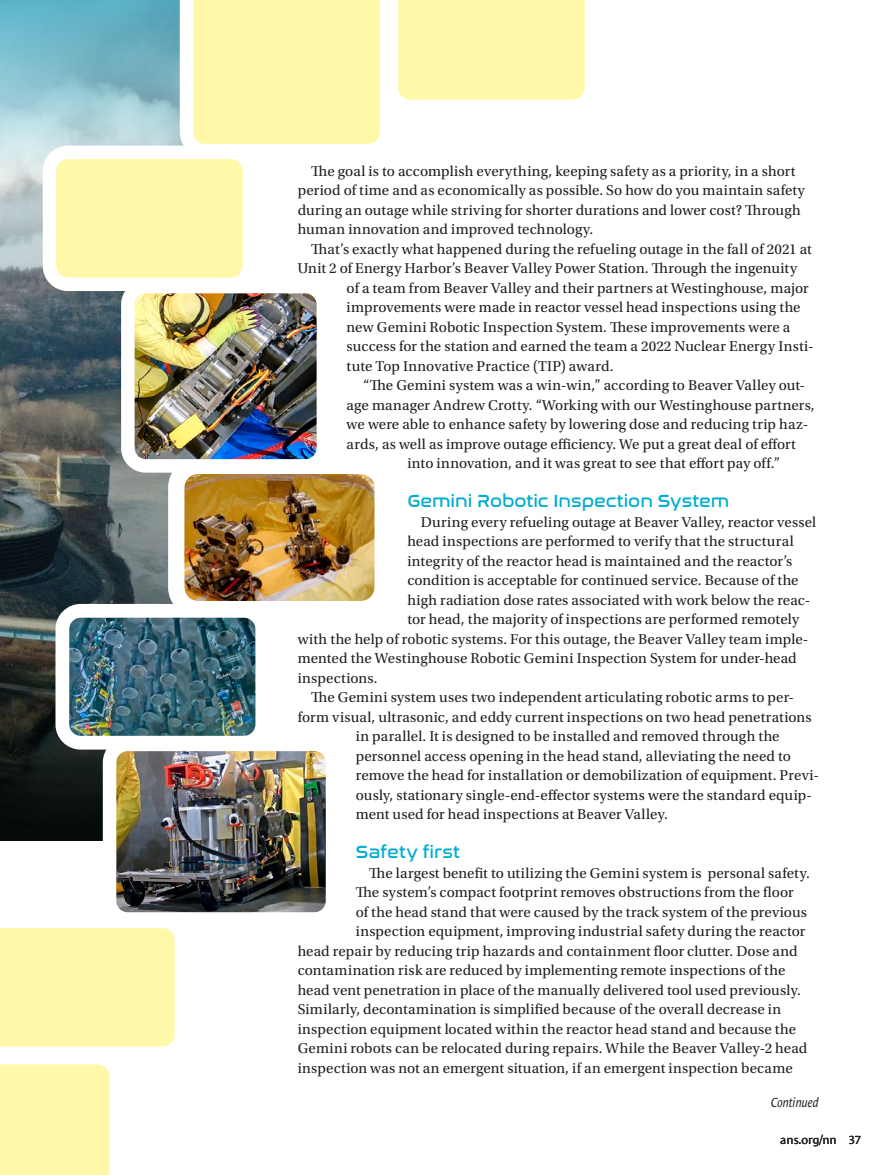
<style>
.page{position:relative;width:891px;height:1175px;background:#fff}
.page>*{position:absolute;margin:0;border:0;box-sizing:border-box;transform-origin:0 0}
.t1{font:18px "Nasalization Rg";color:#00add1}
.t2{font:15px/19.5px "Utopia Std";letter-spacing:.01em;color:#231f20}
.t3{font:italic 13.5px "Le Monde Sans Std";letter-spacing:-.005em;color:#231f20;scale:.8 1}
.t4{font:12px "Le Monde Sans Std";color:#231f20}
</style>
<div class="page">
<img style="left:0;top:0;width:180px;height:840px">
<img style="left:185px;top:475px;width:189px;height:125px">
<div style="left:168px;top:458px;width:223px;height:159px;border:16px solid #fff;border-radius:22px"></div>
<img style="left:136px;top:295px;width:179px;height:162px">
<div style="left:121px;top:280px;width:209px;height:192px;border:14px solid #fff;border-radius:18px"></div>
<img style="left:70px;top:619px;width:184px;height:115px">
<div style="left:55px;top:604px;width:214px;height:145px;border:14px solid #fff;border-radius:18px"></div>
<img style="left:118px;top:752px;width:206px;height:158px">
<div style="left:103px;top:737px;width:236px;height:188px;border:14px solid #fff;border-radius:18px"></div>
<svg style="left:0;top:914px;width:188px;height:260px"></svg>
<div style="left:50px;top:152px;width:199px;height:132px;background:#fff8a8;border-radius:18px"></div>
<div style="left:43px;top:146px;width:213px;height:145px;border:14px solid #fff;border-radius:18px"></div>
<svg style="left:180px;top:0;width:405px;height:157px"></svg>
<p class="t2" style="left:298px;top:161px;width:509px;text-indent:14px">The goal is to accomplish everything, keeping safety as a priority, in a short period of time and as economically as possible. So how do you maintain safety during an outage while striving for shorter durations and lower cost? Through human innovation and improved technology.</p>
<p class="t2" style="left:311px;top:239px;width:502px">That’s exactly what happened during the refueling outage in the fall of 2021 at</p>
<p class="t2" style="left:298px;top:259px;width:501px">Unit 2 of Energy Harbor’s Beaver Valley Power Station. Through the ingenuity</p>
<p class="t2" style="left:347px;top:278px;width:464px">of a team from Beaver Valley and their partners at Westinghouse, major</p>
<p class="t2" style="left:347px;top:298px;width:456px">improvements were made in reactor vessel head inspections using the</p>
<p class="t2" style="left:347px;top:317px;width:445px">new Gemini Robotic Inspection System. These improvements were a</p>
<p class="t2" style="left:347px;top:337px;width:469px">success for the station and earned the team a 2022 Nuclear Energy Insti-</p>
<p class="t2" style="left:347px;top:356px;width:268px">tute Top Innovative Practice (TIP) award.</p>
<p class="t2" style="left:363px;top:376px;width:443px">“The Gemini system was a win-win,” according to Beaver Valley out-</p>
<p class="t2" style="left:347px;top:395px;width:470px">age manager Andrew Crotty. “Working with our Westinghouse partners,</p>
<p class="t2" style="left:347px;top:415px;width:463px">we were able to enhance safety by lowering dose and reducing trip haz-</p>
<p class="t2" style="left:347px;top:434px;width:451px">ards, as well as improve outage efficiency. We put a great deal of effort</p>
<p class="t2" style="left:407px;top:454px;width:374px">into innovation, and it was great to see that effort pay off.”</p>
<p class="t1" style="left:407px;top:485px;width:324px">Gemini Robotic Inspection System</p>
<p class="t2" style="left:421px;top:512px;width:397px">During every refueling outage at Beaver Valley, reactor vessel</p>
<p class="t2" style="left:407px;top:532px;width:388px">head inspections are performed to verify that the structural</p>
<p class="t2" style="left:407px;top:551px;width:387px">integrity of the reactor head is maintained and the reactor’s</p>
<p class="t2" style="left:407px;top:571px;width:393px">condition is acceptable for continued service. Because of the</p>
<p class="t2" style="left:407px;top:590px;width:405px">high radiation dose rates associated with work below the reac-</p>
<p class="t2" style="left:407px;top:610px;width:393px">tor head, the majority of inspections are performed remotely</p>
<p class="t2" style="left:298px;top:629px;width:512px">with the help of robotic systems. For this outage, the Beaver Valley team imple-</p>
<p class="t2" style="left:298px;top:649px;width:501px">mented the Westinghouse Robotic Gemini Inspection System for under-head</p>
<p class="t2" style="left:298px;top:668px;width:81px">inspections.</p>
<p class="t2" style="left:311px;top:688px;width:484px">The Gemini system uses two independent articulating robotic arms to per-</p>
<p class="t2" style="left:298px;top:707px;width:515px">form visual, ultrasonic, and eddy current inspections on two head penetrations</p>
<p class="t2" style="left:356px;top:727px;width:425px">in parallel. It is designed to be installed and removed through the</p>
<p class="t2" style="left:356px;top:746px;width:437px">personnel access opening in the head stand, alleviating the need to</p>
<p class="t2" style="left:356px;top:766px;width:465px">remove the head for installation or demobilization of equipment. Previ-</p>
<p class="t2" style="left:356px;top:785px;width:458px">ously, stationary single-end-effector systems were the standard equip-</p>
<p class="t2" style="left:356px;top:805px;width:314px">ment used for head inspections at Beaver Valley.</p>
<p class="t1" style="left:356px;top:836px;width:106px">Safety first</p>
<p class="t2" style="left:369px;top:863px;width:442px">The largest benefit to utilizing the Gemini system is personal safety.</p>
<p class="t2" style="left:356px;top:883px;width:439px">The system’s compact footprint removes obstructions from the floor</p>
<p class="t2" style="left:356px;top:902px;width:453px">of the head stand that were caused by the track system of the previous</p>
<p class="t2" style="left:356px;top:922px;width:451px">inspection equipment, improving industrial safety during the reactor</p>
<p class="t2" style="left:298px;top:941px;width:502px">head repair by reducing trip hazards and containment floor clutter. Dose and</p>
<p class="t2" style="left:298px;top:961px;width:489px">contamination risk are reduced by implementing remote inspections of the</p>
<p class="t2" style="left:298px;top:980px;width:505px">head vent penetration in place of the manually delivered tool used previously.</p>
<p class="t2" style="left:298px;top:1000px;width:485px">Similarly, decontamination is simplified because of the overall decrease in</p>
<p class="t2" style="left:298px;top:1019px;width:500px">inspection equipment located within the reactor head stand and because the</p>
<p class="t2" style="left:298px;top:1039px;width:511px">Gemini robots can be relocated during repairs. While the Beaver Valley-2 head</p>
<p class="t2" style="left:298px;top:1058px;width:497px">inspection was not an emergent situation, if an emergent inspection became</p>
<p class="t3" style="left:771px;top:1095px;width:61px">Continued</p>
<p class="t4" style="left:780px;top:1132px;width:82px">ans.org/nn 37</p>
</div>
